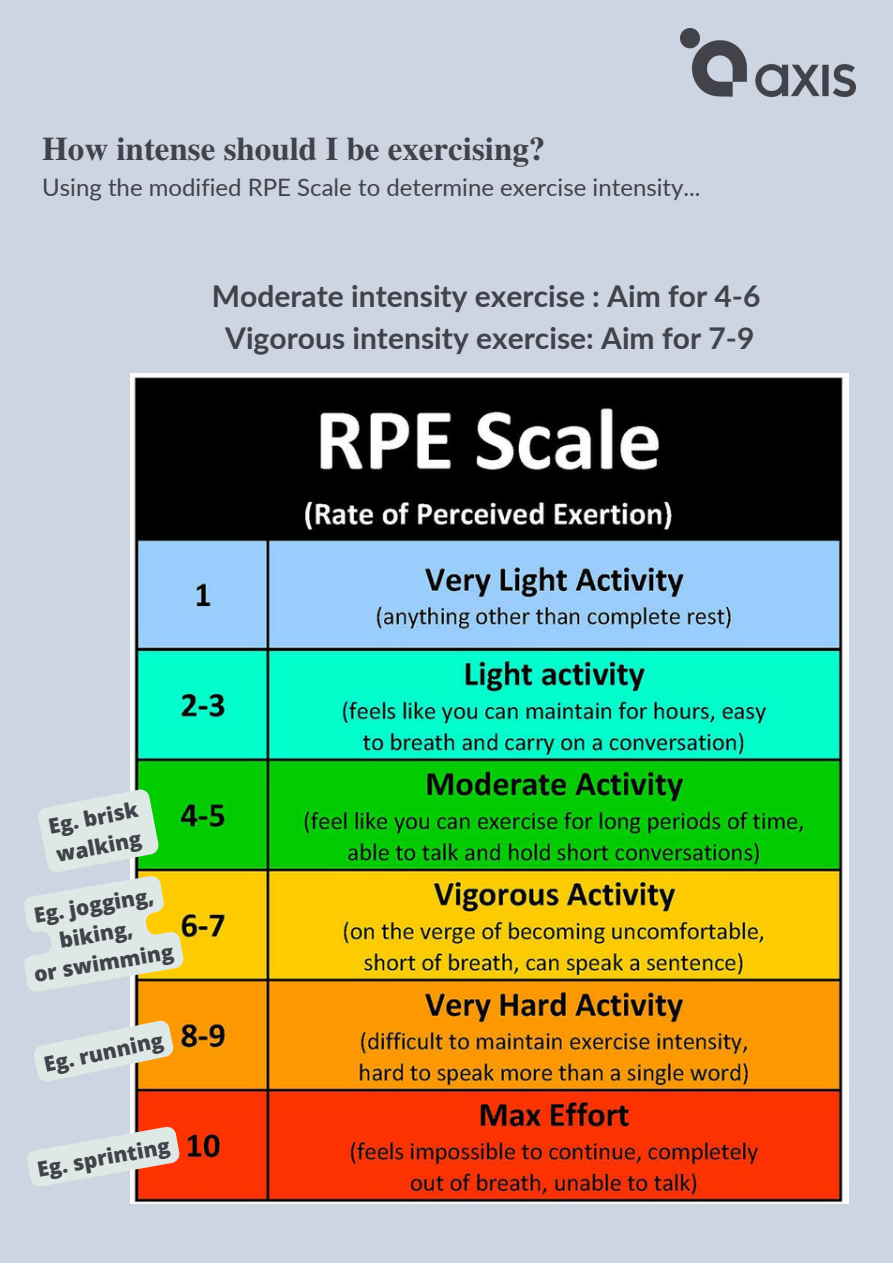
<style>
.page{position:relative;width:893px;height:1264px;background:#fff}
.page>*{position:absolute;margin:0;border:0;box-sizing:border-box;transform-origin:0 0}
.t1{font:700 33px "Te X Gyre Termes";color:#41424a}
.t2{font:700 30px/41.5px "Lato";color:#41424a;text-align:center}
.t3{font:24px "Lato";color:#41424a}
.t4{font:800 21px/29.2px "Open Sans";color:#41424a}
</style>
<div class="page">
<div style="left:0;top:0;width:892px;height:1262px;background:#cdd4e2"></div>
<img style="left:130px;top:373px;width:718px;height:829px">
<svg style="left:24px;top:788px;width:161px;height:205px"></svg>
<svg style="left:34px;top:1019px;width:141px;height:64px"></svg>
<svg style="left:27px;top:1125px;width:154px;height:62px"></svg>
<img style="left:680px;top:29px;width:175px;height:67px">
<p class="t1" style="left:42px;top:123px;width:504px">How intense should I be exercising?</p>
<p class="t3" style="left:42px;top:172px;width:659px">Using the modified RPE Scale to determine exercise intensity...</p>
<p class="t2" style="left:212px;top:275px;width:550px">Moderate intensity exercise : Aim for 4-6<br>Vigorous intensity exercise: Aim for 7-9</p>
<p class="t4" style="left:46px;top:811px;width:92px;rotate:-11deg">Eg. brisk walking</p>
<p class="t4" style="left:21px;top:902px;width:143px;text-align:center;rotate:-10deg">Eg. jogging, biking,<br>or swimming</p>
<p class="t4" style="left:41px;top:1049px;width:123px;rotate:-12deg">Eg. running</p>
<p class="t4" style="left:35px;top:1154px;width:136px;rotate:-10deg">Eg. sprinting</p>
</div>
